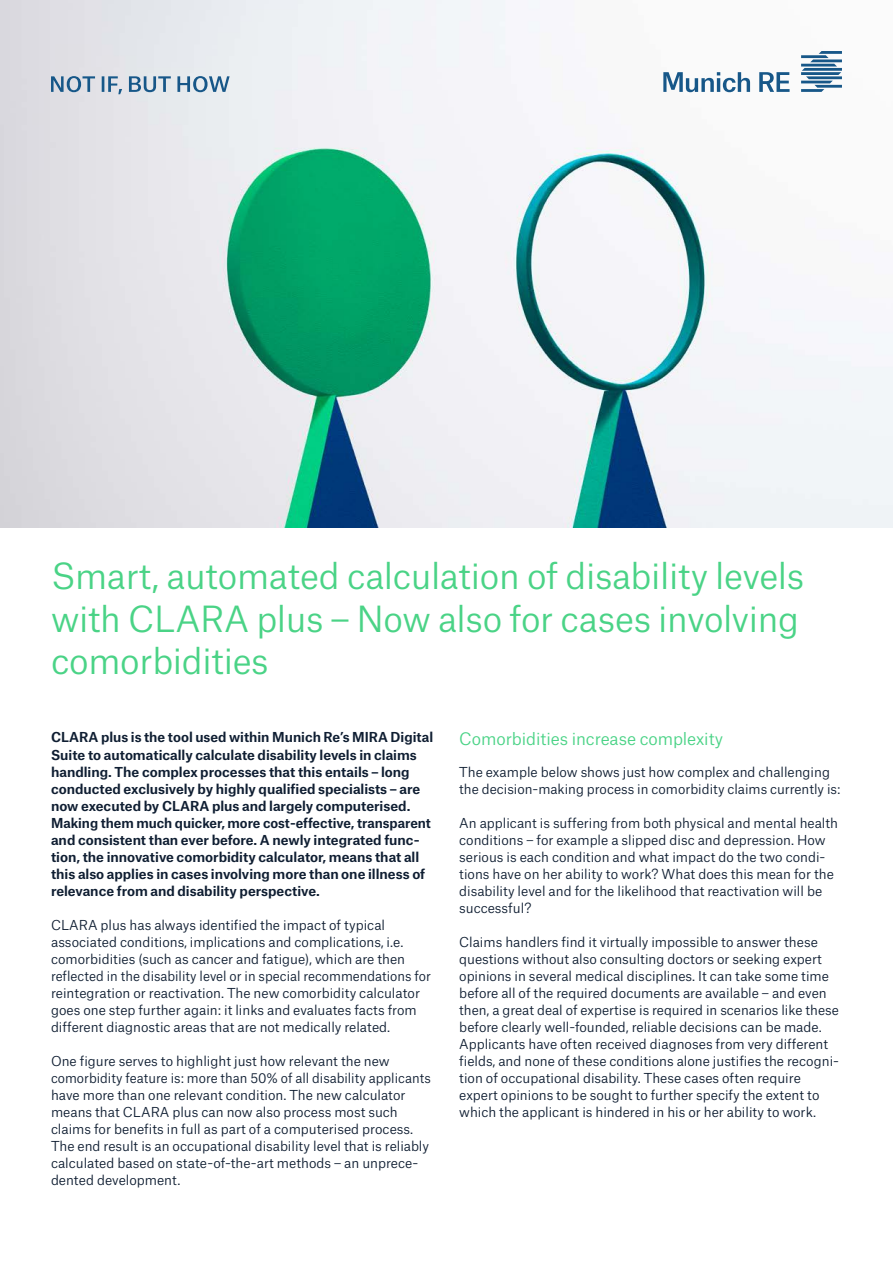
<style>
.page{position:relative;width:893px;height:1263px;background:#fff}
.page>*{position:absolute;margin:0;border:0;box-sizing:border-box;transform-origin:0 0}
.t1{font:34.5px/42.5px "Munich Re Neue";letter-spacing:-.01em;color:#4ad386}
.t2{font:16.5px "Munich Re Neue";letter-spacing:-.005em;color:#4ad386}
.t3{font:13.2px/17px "Munich Re Neue";color:#0f1e32}
.t4{font:700 13.2px/17px "Munich Re Neue";color:#0f1e32}
</style>
<div class="page">
<img style="left:0;top:0;width:893px;height:527px">
<svg style="left:663px;top:51px;width:179px;height:41px"></svg>
<svg style="left:51px;top:76px;width:179px;height:18px;background:#a3b8cb"></svg>
<h1 class="t1" style="left:51px;top:552px;width:755px">Smart, automated calculation of disability levels with CLARA plus – Now also for cases involving comorbidities</h1>
<p class="t4" style="left:51px;top:728px;width:384px">CLARA plus is the tool used within Munich Re’s MIRA Digital Suite to automatically calculate disability levels in claims handling. The complex processes that this entails – long conducted exclusively by highly qualified specialists – are now executed by CLARA plus and largely computerised.<br>Making them much quicker, more cost-effective, transparent and consistent than ever before. A newly integrated func&shy;tion, the innovative comorbidity calculator, means that all this also applies in cases involving more than one illness of relevance from and disability perspective.</p>
<p class="t3" style="left:51px;top:915px;width:381px">CLARA plus has always identified the impact of typical associated conditions, implications and complications, i.e. comorbidities (such as cancer and fatigue), which are then reflected in the disability level or in special recommendations for reintegration or reactivation. The new comorbidity calculator goes one step further again: it links and evaluates facts from different diagnostic areas that are not medically related.</p>
<p class="t3" style="left:51px;top:1051px;width:381px">One figure serves to highlight just how relevant the new comorbidity feature is: more than 50% of all disability applicants have more than one relevant condition. The new calculator means that CLARA plus can now also process most such claims for benefits in full as part of a computerised process.<br>The end result is an occupational disability level that is reliably calculated based on state-of-the-art methods – an unprece&shy;dented development.</p>
<p class="t2" style="left:459px;top:725px;width:265px">Comorbidities increase complexity</p>
<p class="t3" style="left:459px;top:762px;width:383px">The example below shows just how complex and challenging the decision-making process in comorbidity claims currently is:</p>
<p class="t3" style="left:459px;top:813px;width:380px">An applicant is suffering from both physical and mental health conditions – for example a slipped disc and depression. How serious is each condition and what impact do the two condi&shy;tions have on her ability to work? What does this mean for the disability level and for the likelihood that reactivation will be successful?</p>
<p class="t3" style="left:459px;top:932px;width:381px">Claims handlers find it virtually impossible to answer these questions without also consulting doctors or seeking expert opinions in several medical disciplines. It can take some time before all of the required documents are available – and even then, a great deal of expertise is required in scenarios like these before clearly well-founded, reliable decisions can be made.<br>Applicants have often received diagnoses from very different fields, and none of these conditions alone justifies the recogni&shy;tion of occupational disability. These cases often require expert opinions to be sought to further specify the extent to which the applicant is hindered in his or her ability to work.</p>
</div>
